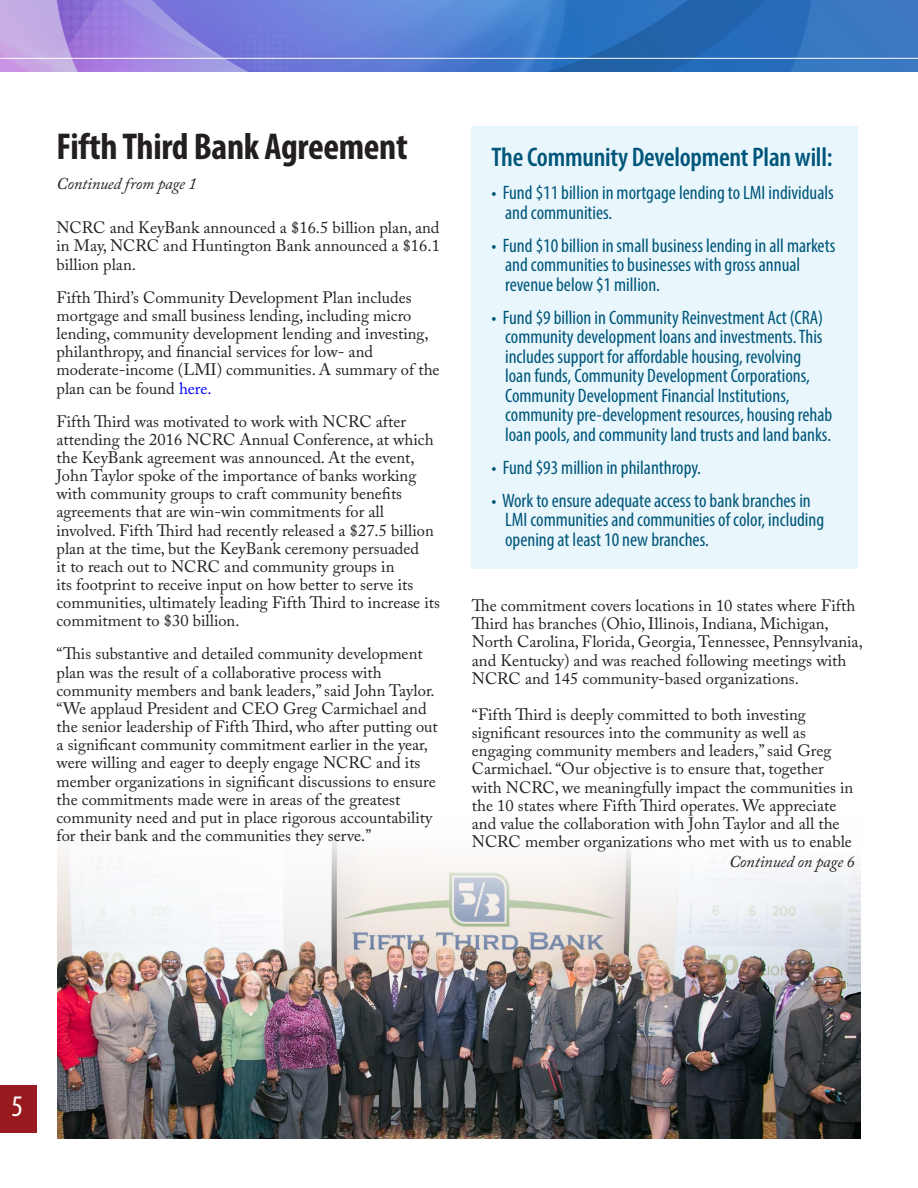
<style>
.page{position:relative;width:918px;height:1188px;background:#fff}
.page>*{position:absolute;margin:0;border:0;box-sizing:border-box;transform-origin:0 0}
.headline_03{font:700 condensed 37.5px "Myriad Pro";letter-spacing:-.01em;color:#231f20}
.t1{font:condensed 30px "Myriad Pro";color:#fff}
.Header_Call_out{font:600 condensed 27px "Myriad Pro";letter-spacing:-.01em;color:#00567a}
.Bullet_Call_out{font:condensed 19.5px/19.5px "Myriad Pro";color:#00567a}
.t2{font:16.5px/18.1px "Adobe Caslon Pro";color:#231f20}
.BODY_COPY{font:italic 16.5px "Adobe Caslon Pro";letter-spacing:-.01em;color:#231f20}
.Continued{font:italic 16.5px "Adobe Caslon Pro";letter-spacing:-.01em;color:#231f20}
.s1{color:#00f}
</style>
<div class="page">
<img style="left:57px;top:836px;width:804px;height:302px">
<div style="left:0;top:1085px;width:37px;height:48px;background:#981a1e"></div>
<svg style="left:0;top:0;width:917px;height:72px;background:#5b7ccd"></svg>
<div style="left:471px;top:126px;width:387px;height:443px;background:#e9f7fd"></div>
<hr style="left:0;top:58px;width:918px;height:1px;background:#fff">
<p class="headline_03" style="left:57px;top:123px;width:353px">Fifth Third Bank Agreement</p>
<p class="BODY_COPY" style="left:57px;top:173px;width:142px">Continued from page 1</p>
<p class="t2" style="left:57px;top:219px;width:385px;text-align:justify">NCRC and KeyBank announced a $16.5 billion plan, and in May, NCRC and Huntington Bank announced a $16.1 billion plan.</p>
<p class="t2" style="left:57px;top:288px;width:385px">Fifth Third’s Community Development Plan includes mortgage and small business lending, including micro lending, community development lending and investing, philanthropy, and financial services for low- and moderate-income (LMI) communities. A summary of the plan can be found <span class="s1">here.</span></p>
<p class="t2" style="left:57px;top:412px;width:385px">Fifth Third was motivated to work with NCRC after attending the 2016 NCRC Annual Conference, at which the KeyBank agreement was announced. At the event, John Taylor spoke of the importance of banks working with community groups to craft community benefits agreements that are win-win commitments for all involved. Fifth Third had recently released a $27.5 billion plan at the time, but the KeyBank ceremony persuaded<br>it to reach out to NCRC and community groups in<br>its footprint to receive input on how better to serve its communities, ultimately leading Fifth Third to increase its commitment to $30 billion.</p>
<p class="t2" style="left:57px;top:645px;width:383px">“This substantive and detailed community development plan was the result of a collaborative process with community members and bank leaders,” said John Taylor. “We applaud President and CEO Greg Carmichael and the senior leadership of Fifth Third, who after putting out a significant community commitment earlier in the year, were willing and eager to deeply engage NCRC and its member organizations in significant discussions to ensure the commitments made were in areas of the greatest community need and put in place rigorous accountability for their bank and the communities they serve.”</p>
<p class="Header_Call_out" style="left:492px;top:141px;width:342px">The Community Development Plan will:</p>
<p class="Bullet_Call_out" style="left:505px;top:183px;width:330px;text-indent:-14px">• Fund $11 billion in mortgage lending to LMI individuals and communities.</p>
<p class="Bullet_Call_out" style="left:505px;top:235px;width:332px;text-indent:-14px">• Fund $10 billion in small business lending in all markets and communities to businesses with gross annual revenue below $1 million.</p>
<p class="Bullet_Call_out" style="left:505px;top:307px;width:329px;text-indent:-14px">• Fund $9 billion in Community Reinvestment Act (CRA) community development loans and investments. This includes support for affordable housing, revolving<br>loan funds, Community Development Corporations, Community Development Financial Institutions, community pre-development resources, housing rehab loan pools, and community land trusts and land banks.</p>
<p class="Bullet_Call_out" style="left:492px;top:457px;width:211px">• Fund $93 million in philanthropy.</p>
<p class="Bullet_Call_out" style="left:505px;top:490px;width:321px;text-indent:-14px">• Work to ensure adequate access to bank branches in<br>LMI communities and communities of color, including opening at least 10 new branches.</p>
<p class="t2" style="left:472px;top:596px;width:392px">The commitment covers locations in 10 states where Fifth Third has branches (Ohio, Illinois, Indiana, Michigan, North Carolina, Florida, Georgia, Tennessee, Pennsylvania, and Kentucky) and was reached following meetings with NCRC and 145 community-based organizations.</p>
<p class="t2" style="left:472px;top:705px;width:383px">“Fifth Third is deeply committed to both investing significant resources into the community as well as engaging community members and leaders,” said Greg Carmichael. “Our objective is to ensure that, together with NCRC, we meaningfully impact the communities in the 10 states where Fifth Third operates. We appreciate and value the collaboration with John Taylor and all the NCRC member organizations who met with us to enable</p>
<p class="Continued" style="left:729px;top:852px;width:127px">Continued on page 6</p>
<h2 class="t1" style="left:11px;top:1088px;width:13px">5</h2>
</div>
